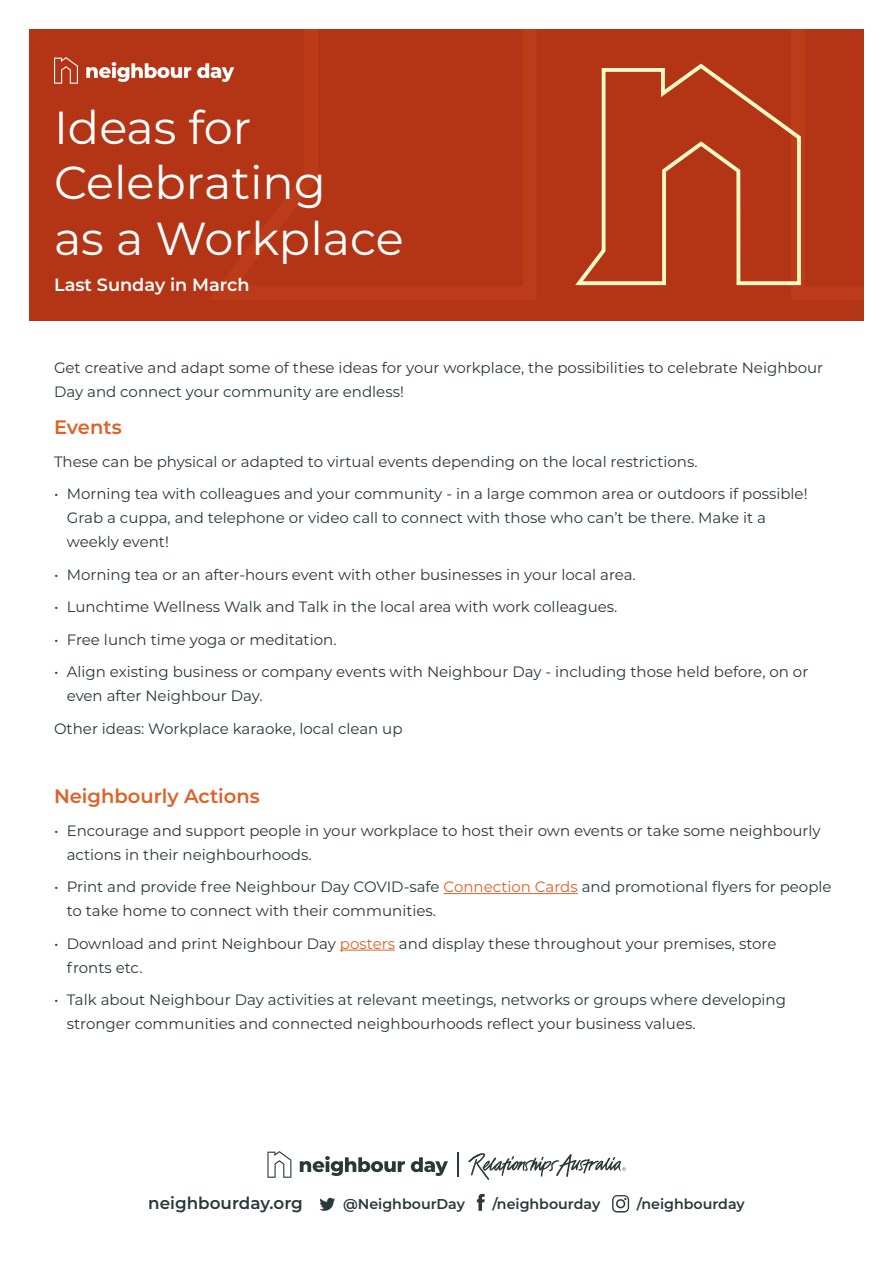
<style>
.page{position:relative;width:893px;height:1263px;background:#fff}
.page>*{position:absolute;margin:0;border:0;box-sizing:border-box;transform-origin:0 0}
.t1{font:46.2px/55.3px "Montserrat";color:#fff}
.t2{font:600 19.5px "Montserrat";color:#de6126}
.t3{font:600 17.7px "Montserrat";color:#fff}
.t4{font:600 16.8px "Montserrat";color:#293838}
.t5{font:15px/24px "Montserrat";color:#293838}
.t6{font:600 14.25px "Montserrat";color:#293838}
.s1{color:#de6126}
</style>
<div class="page">
<div style="left:29px;top:30px;width:834px;height:291px;background:#b43416"></div>
<svg style="left:86px;top:62px;width:105px;height:20px"></svg>
<svg style="left:197px;top:63px;width:37px;height:19px"></svg>
<svg style="left:54px;top:57px;width:24px;height:27px"></svg>
<hr style="left:444px;top:893px;width:134px;height:1px;background:#de6126">
<hr style="left:340px;top:950px;width:55px;height:1px;background:#de6126">
<svg style="left:319px;top:1198px;width:16px;height:13px"></svg>
<svg style="left:477px;top:1194px;width:8px;height:17px"></svg>
<svg style="left:612px;top:1195px;width:17px;height:17px"></svg>
<svg style="left:300px;top:1156px;width:105px;height:20px"></svg>
<svg style="left:411px;top:1157px;width:37px;height:19px"></svg>
<svg style="left:458px;top:1152px;width:1px;height:25px"></svg>
<svg style="left:468px;top:1153px;width:158px;height:27px"></svg>
<svg style="left:267px;top:1151px;width:24px;height:27px"></svg>
<svg style="left:575px;top:64px;width:226px;height:221px"></svg>
<h1 class="t1" style="left:54px;top:98px;width:351px">Ideas for<br>Celebrating<br>as a Workplace</h1>
<p class="t3" style="left:54px;top:273px;width:197px">Last Sunday in March</p>
<p class="t5" style="left:54px;top:355px;width:771px">Get creative and adapt some of these ideas for your workplace, the possibilities to celebrate Neighbour<br>Day and connect your community are endless!</p>
<h2 class="t2" style="left:54px;top:413px;width:69px">Events</h2>
<p class="t5" style="left:54px;top:449px;width:645px">These can be physical or adapted to virtual events depending on the local restrictions.</p>
<p class="t5" style="left:67px;top:481px;width:742px;text-indent:-13px">• Morning tea with colleagues and your community - in a large common area or outdoors if possible!<br>Grab a cuppa, and telephone or video call to connect with those who can’t be there. Make it a weekly event!</p>
<p class="t5" style="left:54px;top:562px;width:583px">• Morning tea or an after-hours event with other businesses in your local area.</p>
<p class="t5" style="left:54px;top:594px;width:565px">• Lunchtime Wellness Walk and Talk in the local area with work colleagues.</p>
<p class="t5" style="left:54px;top:627px;width:284px">• Free lunch time yoga or meditation.</p>
<p class="t5" style="left:67px;top:659px;width:743px;text-indent:-13px">• Align existing business or company events with Neighbour Day - including those held before, on or even after Neighbour Day.</p>
<p class="t5" style="left:54px;top:716px;width:350px">Other ideas: Workplace karaoke, local clean up</p>
<h2 class="t2" style="left:54px;top:782px;width:207px">Neighbourly Actions</h2>
<p class="t5" style="left:67px;top:818px;width:755px;text-indent:-13px">• Encourage and support people in your workplace to host their own events or take some neighbourly actions in their neighbourhoods.</p>
<p class="t5" style="left:67px;top:874px;width:766px;text-indent:-13px">• Print and provide free Neighbour Day COVID-safe <span class="s1">Connection Cards</span> and promotional flyers for people to take home to connect with their communities.</p>
<p class="t5" style="left:67px;top:931px;width:711px;text-indent:-13px">• Download and print Neighbour Day <span class="s1">posters</span> and display these throughout your premises, store fronts etc.</p>
<p class="t5" style="left:67px;top:987px;width:721px;text-indent:-13px">• Talk about Neighbour Day activities at relevant meetings, networks or groups where developing stronger communities and connected neighbourhoods reflect your business values.</p>
<p class="t4" style="left:148px;top:1191px;width:156px">neighbourday.org</p>
<p class="t6" style="left:343px;top:1194px;width:123px">@NeighbourDay</p>
<p class="t6" style="left:492px;top:1194px;width:109px">/neighbourday</p>
<p class="t6" style="left:637px;top:1194px;width:109px">/neighbourday</p>
</div>
